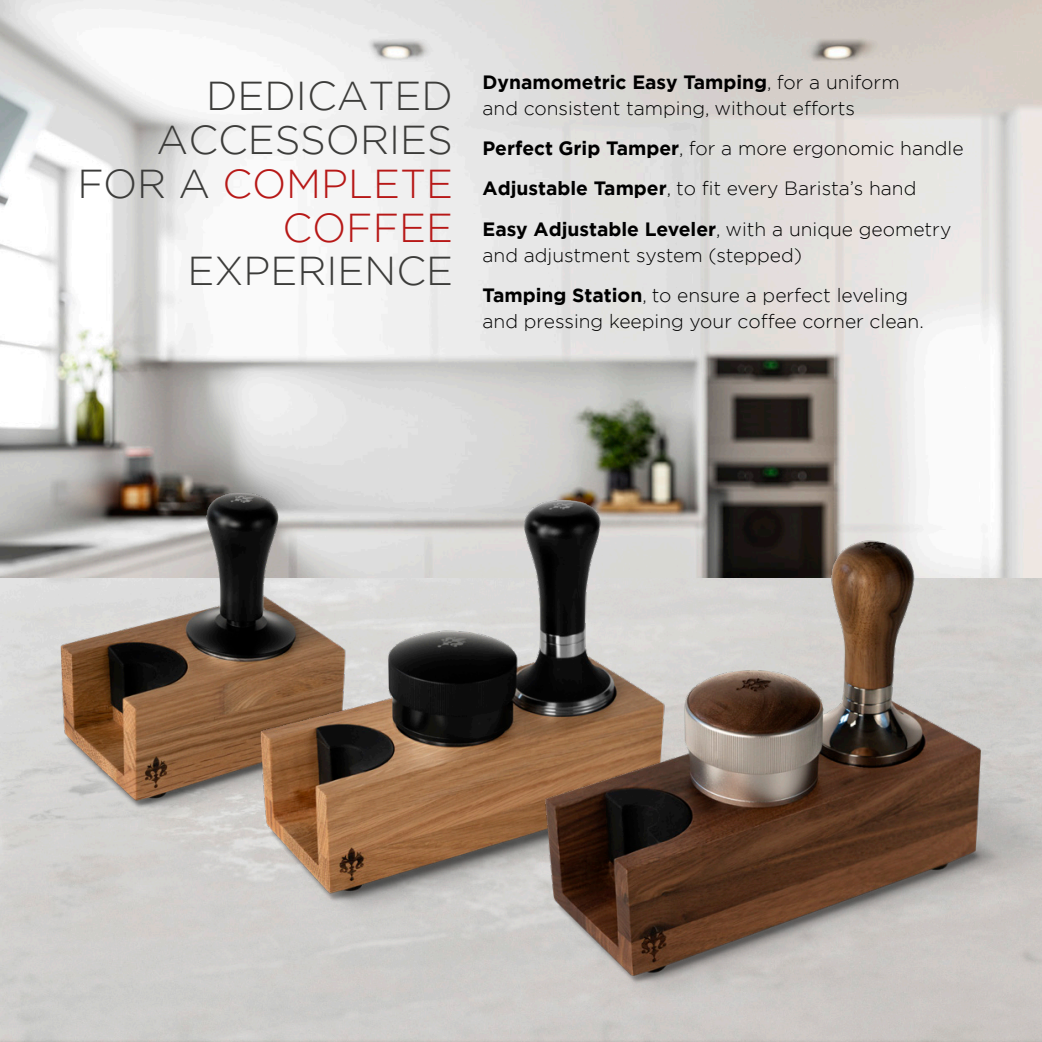
<style>
.page{position:relative;width:1042px;height:1042px;background:#fff}
.page>*{position:absolute;margin:0;border:0;box-sizing:border-box;transform-origin:0 0}
.t1{font:300 40.25px/43.8px "Gotham";color:#3c3c3a;text-align:right}
.t2{font:300 40.25px/43.8px "Gotham";color:#b71817;text-align:right}
.t3{font:300 19.25px/26.2px "Gotham";color:#000}
.t4{font:700 19.25px "Gotham";color:#000}
.s1{color:#3c3c3a}
.s2{font-weight:300}
.s3{font-weight:700}
</style>
<div class="page">
<img style="left:0;top:0;width:1042px;height:648px">
<img style="left:0;top:467px;width:430px;height:367px">
<img style="left:215px;top:491px;width:526px;height:441px">
<img style="left:485px;top:528px;width:556px;height:500px">
<p class="t1" style="left:157px;top:73px;width:298px">DEDICATED<br>ACCESSORIES</p>
<p class="t2" style="left:77px;top:161px;width:377px"><span class="s1">FOR A</span> COMPLETE<br>COFFEE</p>
<p class="t1" style="left:188px;top:248px;width:267px">EXPERIENCE</p>
<p class="t4" style="left:482px;top:69px;width:419px">Dynamometric Easy Tamping<span class="s2">, for a uniform</span></p>
<p class="t3" style="left:482px;top:94px;width:374px">and consistent tamping, without efforts</p>
<p class="t3" style="left:482px;top:135px;width:482px"><span class="s3">Perfect Grip Tamper</span>, for a more ergonomic handle</p>
<p class="t3" style="left:482px;top:175px;width:435px"><span class="s3">Adjustable Tamper</span>, to fit every Barista’s hand</p>
<p class="t3" style="left:482px;top:215px;width:470px"><span class="s3">Easy Adjustable Leveler</span>, with a unique geometry and adjustment system (stepped)</p>
<p class="t3" style="left:482px;top:282px;width:427px"><span class="s3">Tamping Station</span>, to ensure a perfect leveling</p>
<p class="t3" style="left:482px;top:308px;width:443px">and pressing keeping your coffee corner clean.</p>
</div>
